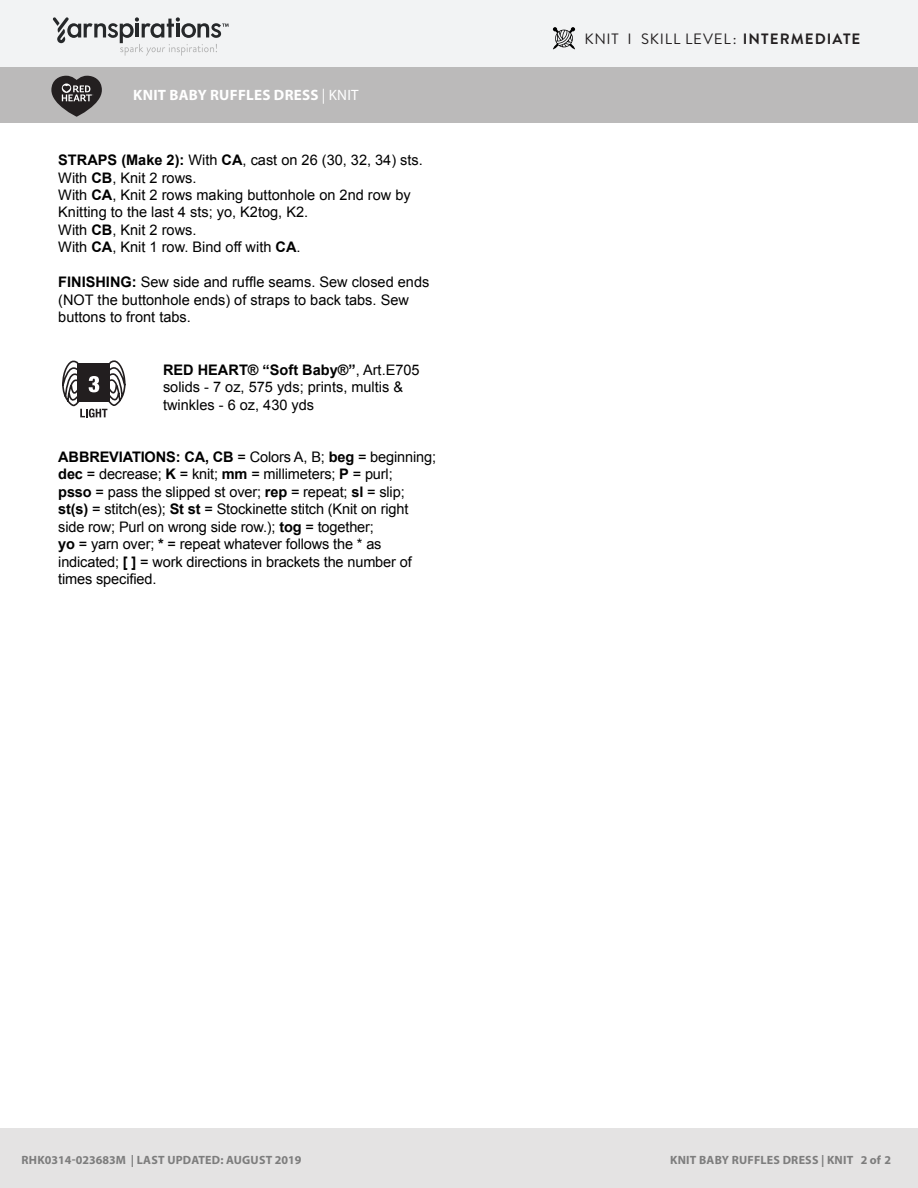
<style>
.page{position:relative;width:918px;height:1188px;background:#fff}
.page>*{position:absolute;margin:0;border:0;box-sizing:border-box;transform-origin:0 0}
.Skill_Level{font:15px "Brandon Grotesque";letter-spacing:.055em;color:#231f20}
.Pattern_Title{font:700 15px "Myriad Pro";letter-spacing:.02em;color:#fff}
.t1{font:14.55px/17.4px "Arial";color:#000}
.t2{font:700 12px "Myriad Pro";letter-spacing:.02em;color:#7d7d7d}
.s1{font-weight:400}
.s2{font-weight:700}
</style>
<div class="page">
<div style="left:0;top:0;width:918px;height:68px;background:#f2f3f4"></div>
<div style="left:0;top:68px;width:918px;height:55px;background:#bbbaba"></div>
<svg style="left:53px;top:17px;width:176px;height:39px"></svg>
<svg style="left:51px;top:76px;width:51px;height:41px"></svg>
<div style="left:0;top:1128px;width:918px;height:60px;background:#e4e3e3"></div>
<svg style="left:62px;top:360px;width:64px;height:58px"></svg>
<svg style="left:553px;top:27px;width:22px;height:22px"></svg>
<p class="Pattern_Title" style="left:133px;top:85px;width:227px">KNIT BABY RUFFLES DRESS <span class="s1">| KNIT</span></p>
<p class="t1" style="left:58px;top:151px;width:366px"><span class="s2">STRAPS (Make 2):</span> With <span class="s2">CA</span>, cast on 26 (30, 32, 34) sts.<br>With <span class="s2">CB</span>, Knit 2 rows.<br>With <span class="s2">CA</span>, Knit 2 rows making buttonhole on 2nd row by Knitting to the last 4 sts; yo, K2tog, K2.<br>With <span class="s2">CB</span>, Knit 2 rows.<br>With <span class="s2">CA</span>, Knit 1 row. Bind off with <span class="s2">CA</span>.</p>
<p class="t1" style="left:58px;top:273px;width:373px"><span class="s2">FINISHING:</span> Sew side and ruffle seams. Sew closed ends (NOT the buttonhole ends) of straps to back tabs. Sew buttons to front tabs.</p>
<p class="t1" style="left:163px;top:361px;width:258px"><span class="s2">RED HEART® “Soft Baby®”</span>, Art.E705 solids - 7 oz, 575 yds; prints, multis &amp; twinkles - 6 oz, 430 yds</p>
<p class="t1" style="left:58px;top:448px;width:379px"><span class="s2">ABBREVIATIONS: CA, CB</span> = Colors A, B; <span class="s2">beg</span> = beginning; <span class="s2">dec</span> = decrease; <span class="s2">K</span> = knit; <span class="s2">mm</span> = millimeters; <span class="s2">P</span> = purl;<br><span class="s2">psso</span> = pass the slipped st over; <span class="s2">rep</span> = repeat; <span class="s2">sl</span> = slip; <span class="s2">st(s)</span> = stitch(es); <span class="s2">St st</span> = Stockinette stitch (Knit on right side row; Purl on wrong side row.); <span class="s2">tog</span> = together;<br><span class="s2">yo</span> = yarn over; <span class="s2">*</span> = repeat whatever follows the * as indicated; <span class="s2">[ ]</span> = work directions in brackets the number of times specified.</p>
<p class="Skill_Level" style="left:584px;top:29px;width:277px">KNIT I SKILL LEVEL: <span class="s2">INTERMEDIATE</span></p>
<p class="t2" style="left:22px;top:1152px;width:281px">RHK0314-023683M | LAST UPDATED: AUGUST 2019</p>
<p class="t2" style="left:670px;top:1152px;width:222px">KNIT BABY RUFFLES DRESS | KNIT 2 of 2</p>
</div>
